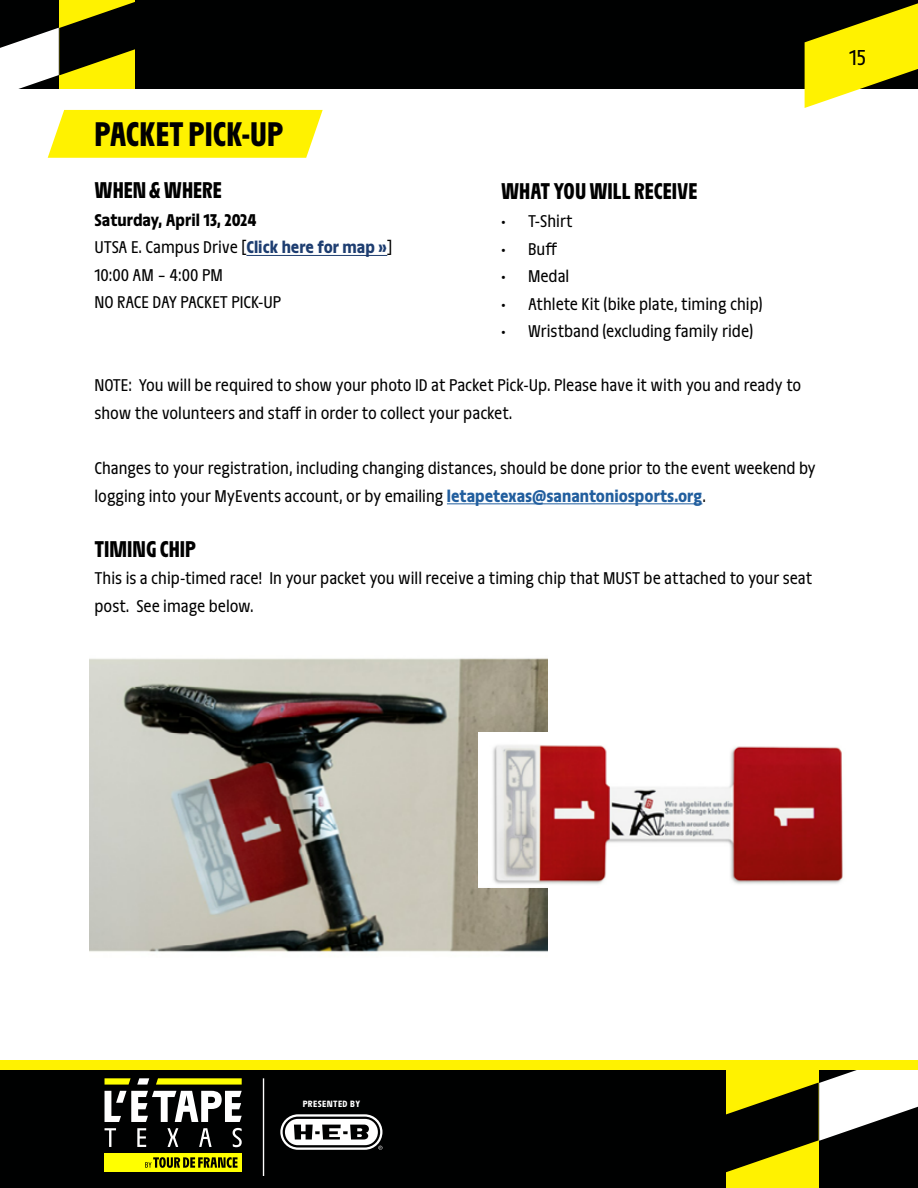
<style>
.page{position:relative;width:918px;height:1188px;background:#fff}
.page>*{position:absolute;margin:0;border:0;box-sizing:border-box;transform-origin:0 0}
.t1{font:700 36px "Galibier Etroit";color:#000}
.t2{font:700 24px "Galibier Etroit";color:#000}
.t3{font:22.8px "Galibier";color:#000}
.t4{font:18px/27.6px "Galibier";color:#000}
.t5{font:700 9.6px "Galibier";letter-spacing:.04em;color:#fff}
.s1{font-weight:700}
.s2{font-weight:700;color:#1d3d70}
.s3{font-weight:700;color:#215e9e}
</style>
<div class="page">
<div style="left:0;top:1067px;width:918px;height:121px;background:#000101"></div>
<div style="left:727px;top:1066px;width:92px;height:122px;background:#fff200"></div>
<svg style="left:726px;top:1069px;width:192px;height:103px"></svg>
<div style="left:0;top:1060px;width:918px;height:9px;background:#fff200"></div>
<svg style="left:156px;top:1078px;width:86px;height:7px"></svg>
<div style="left:105px;top:1153px;width:137px;height:19px;background:#ff0"></div>
<svg style="left:105px;top:1078px;width:26px;height:7px"></svg>
<svg style="left:145px;top:1157px;width:93px;height:11px"></svg>
<svg style="left:105px;top:1091px;width:137px;height:31px"></svg>
<svg style="left:137px;top:1078px;width:12px;height:7px"></svg>
<svg style="left:105px;top:1128px;width:11px;height:19px"></svg>
<svg style="left:137px;top:1128px;width:9px;height:19px"></svg>
<svg style="left:167px;top:1128px;width:11px;height:19px"></svg>
<svg style="left:199px;top:1128px;width:13px;height:19px"></svg>
<svg style="left:233px;top:1128px;width:9px;height:19px"></svg>
<svg style="left:280px;top:1114px;width:102px;height:36px"></svg>
<hr style="left:263px;top:1078px;width:1px;height:98px;background:#fff">
<svg style="left:48px;top:110px;width:275px;height:48px;background:#fff210"></svg>
<div style="left:0;top:0;width:918px;height:89px;background:#000101"></div>
<div style="left:59px;top:0;width:76px;height:89px;background:#fff200"></div>
<svg style="left:0;top:2px;width:135px;height:87px"></svg>
<svg style="left:805px;top:3px;width:113px;height:105px"></svg>
<hr style="left:246px;top:255px;width:141px;height:1px;background:#1d3d70">
<hr style="left:447px;top:503px;width:255px;height:1px;background:#215e9e">
<img style="left:90px;top:658px;width:458px;height:295px">
<img style="left:479px;top:732px;width:364px;height:155px">
<h1 class="t1" style="left:94px;top:116px;width:191px">PACKET PICK-UP</h1>
<h2 class="t2" style="left:94px;top:178px;width:129px">WHEN &amp; WHERE</h2>
<p class="t4" style="left:94px;top:206px;width:299px"><span class="s1">Saturday, April 13, 2024<br></span>UTSA E. Campus Drive [<span class="s2">Click here for map »</span>]<br>10:00 AM – 4:00 PM<br>NO RACE DAY PACKET PICK-UP</p>
<h2 class="t2" style="left:501px;top:179px;width:198px">WHAT YOU WILL RECEIVE</h2>
<p class="t4" style="left:501px;top:208px;width:73px">• T-Shirt</p>
<p class="t4" style="left:501px;top:235px;width:58px">• Buff</p>
<p class="t4" style="left:501px;top:263px;width:70px">• Medal</p>
<p class="t4" style="left:501px;top:290px;width:263px">• Athlete Kit (bike plate, timing chip)</p>
<p class="t4" style="left:501px;top:318px;width:254px">• Wristband (excluding family ride)</p>
<p class="t4" style="left:94px;top:372px;width:708px">NOTE: You will be required to show your photo ID at Packet Pick-Up. Please have it with you and ready to show the volunteers and staff in order to collect your packet.</p>
<p class="t4" style="left:94px;top:454px;width:723px">Changes to your registration, including changing distances, should be done prior to the event weekend by logging into your MyEvents account, or by emailing <span class="s3">letapetexas@sanantoniosports.org</span>.</p>
<h2 class="t2" style="left:94px;top:537px;width:103px">TIMING CHIP</h2>
<p class="t4" style="left:94px;top:565px;width:719px">This is a chip-timed race! In your packet you will receive a timing chip that MUST be attached to your seat post. See image below.</p>
<p class="t3" style="left:849px;top:45px;width:18px">15</p>
<p class="t5" style="left:303px;top:1098px;width:59px">PRESENTED BY</p>
</div>
